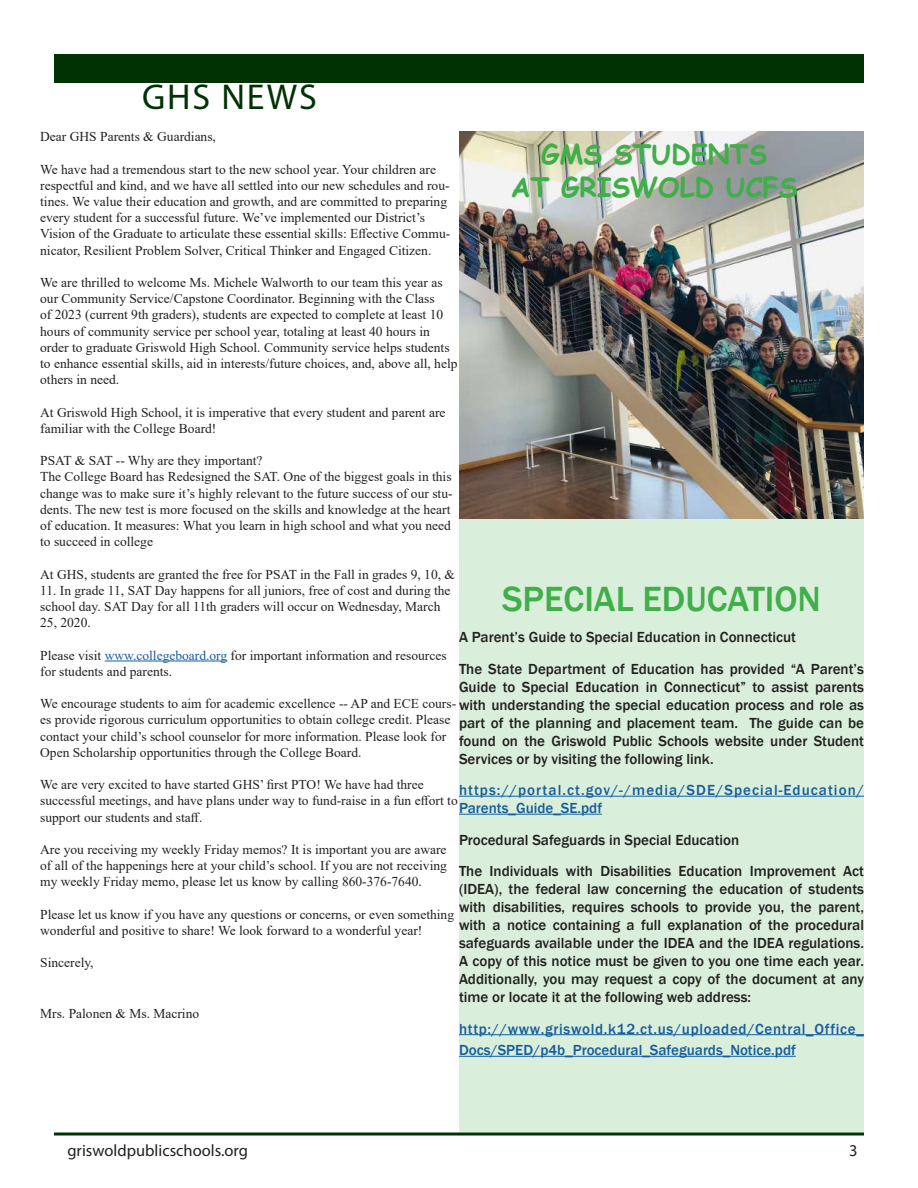
<style>
.page{position:relative;width:918px;height:1188px;background:#fff}
.page>*{position:absolute;margin:0;border:0;box-sizing:border-box;transform-origin:0 0}
.t1{font:500 36px "Franklin Gothic";color:#40ae49}
.t2{font:36px "Myriad Pro";letter-spacing:.05em;color:#003203}
.t3{font:700 27px/32.4px "Comic Sans MS";color:#40ae49;text-align:center}
.t4{font:16.5px "Myriad Pro";color:#231f20}
.t5{font:500 15px/18px "Franklin Gothic";color:#231f20}
.t6{font:500 15px/21.6px "Franklin Gothic";letter-spacing:.045em;color:#175d9e}
.t7{font:500 15px/18px "Franklin Gothic";letter-spacing:.07em;color:#175d9e}
.t8{font:13.5px/16.2px "Times New Roman";color:#231f20}
.s1{color:#175d9e}
</style>
<div class="page">
<svg style="left:54px;top:1132px;width:810px;height:4px;background:#3d6540"></svg>
<div style="left:54px;top:54px;width:810px;height:28px;background:#003203"></div>
<div style="left:459px;top:510px;width:405px;height:622px;background:#d9efdb"></div>
<hr style="left:105px;top:661px;width:122px;height:1px;background:#175d9e">
<hr style="left:459px;top:796px;width:405px;height:1px;background:#175d9e">
<hr style="left:459px;top:814px;width:143px;height:1px;background:#175d9e">
<hr style="left:459px;top:1034px;width:405px;height:1px;background:#175d9e">
<hr style="left:459px;top:1056px;width:337px;height:1px;background:#175d9e">
<img style="left:459px;top:132px;width:405px;height:386px">
<h1 class="t2" style="left:142px;top:75px;width:176px">GHS NEWS</h1>
<p class="t8" style="left:40px;top:128px;width:177px">Dear GHS Parents &amp; Guardians,</p>
<p class="t8" style="left:40px;top:160px;width:411px">We have had a tremendous start to the new school year. Your children are respectful and kind, and we have all settled into our new schedules and rou&shy;tines. We value their education and growth, and are committed to preparing every student for a successful future. We’ve implemented our District’s Vision of the Graduate to articulate these essential skills: Effective Commu&shy;nicator, Resilient Problem Solver, Critical Thinker and Engaged Citizen.</p>
<p class="t8" style="left:40px;top:274px;width:419px">We are thrilled to welcome Ms. Michele Walworth to our team this year as our Community Service/Capstone Coordinator. Beginning with the Class<br>of 2023 (current 9th graders), students are expected to complete at least 10 hours of community service per school year, totaling at least 40 hours in order to graduate Griswold High School. Community service helps students to enhance essential skills, aid in interests/future choices, and, above all, help others in need.</p>
<p class="t8" style="left:40px;top:403px;width:407px">At Griswold High School, it is imperative that every student and parent are familiar with the College Board!</p>
<p class="t8" style="left:40px;top:452px;width:414px">PSAT &amp; SAT -- Why are they important?<br>The College Board has Redesigned the SAT. One of the biggest goals in this change was to make sure it’s highly relevant to the future success of our stu&shy;dents. The new test is more focused on the skills and knowledge at the heart of education. It measures: What you learn in high school and what you need to succeed in college</p>
<p class="t8" style="left:40px;top:565px;width:416px">At GHS, students are granted the free for PSAT in the Fall in grades 9, 10, &amp;</p>
<p class="t8" style="left:40px;top:582px;width:412px">11. In grade 11, SAT Day happens for all juniors, free of cost and during the school day. SAT Day for all 11th graders will occur on Wednesday, March<br>25, 2020.</p>
<p class="t8" style="left:40px;top:646px;width:408px">Please visit <span class="s1">www.collegeboard.org</span> for important information and resources for students and parents.</p>
<p class="t8" style="left:40px;top:695px;width:417px">We encourage students to aim for academic excellence -- AP and ECE cours&shy;es provide rigorous curriculum opportunities to obtain college credit. Please contact your child’s school counselor for more information. Please look for Open Scholarship opportunities through the College Board.</p>
<p class="t8" style="left:40px;top:776px;width:419px">We are very excited to have started GHS’ first PTO! We have had three successful meetings, and have plans under way to fund-raise in a fun effort to support our students and staff.</p>
<p class="t8" style="left:40px;top:841px;width:408px;text-align:justify">Are you receiving my weekly Friday memos? It is important you are aware of all of the happenings here at your child’s school. If you are not receiving my weekly Friday memo, please let us know by calling 860-376-7640.</p>
<p class="t8" style="left:40px;top:906px;width:415px">Please let us know if you have any questions or concerns, or even something wonderful and positive to share! We look forward to a wonderful year!</p>
<p class="t8" style="left:40px;top:954px;width:55px">Sincerely,</p>
<p class="t8" style="left:40px;top:1005px;width:160px">Mrs. Palonen &amp; Ms. Macrino</p>
<h2 class="t3" style="left:511px;top:137px;width:288px">GMS STUDENTS<br>AT GRISWOLD UCFS</h2>
<h1 class="t1" style="left:502px;top:576px;width:320px">SPECIAL EDUCATION</h1>
<p class="t5" style="left:459px;top:621px;width:407px;line-height:31.5px">A Parent’s Guide to Special Education in Connecticut<br>The State Department of Education has provided “A Parent’s</p>
<p class="t5" style="left:459px;top:678px;width:407px;text-align:justify">Guide to Special Education in Connecticut” to assist parents with understanding the special education process and role as part of the planning and placement team. The guide can be found on the Griswold Public Schools website under Student Services or by visiting the following link.</p>
<p class="t7" style="left:459px;top:781px;width:407px">https://portal.ct.gov/-/media/SDE/Special-Education/<br>Parents_Guide_SE.pdf</p>
<p class="t5" style="left:459px;top:824px;width:406px;line-height:31.5px">Procedural Safeguards in Special Education<br>The Individuals with Disabilities Education Improvement Act</p>
<p class="t5" style="left:459px;top:880px;width:407px;text-align:justify">(IDEA), the federal law concerning the education of students with disabilities, requires schools to provide you, the parent, with a notice containing a full explanation of the procedural safeguards available under the IDEA and the IDEA regulations.<br>A copy of this notice must be given to you one time each year.<br>Additionally, you may request a copy of the document at any time or locate it at the following web address:</p>
<p class="t6" style="left:459px;top:1018px;width:407px">http://www.griswold.k12.ct.us/uploaded/Central_Office_<br>Docs/SPED/p4b_Procedural_Safeguards_Notice.pdf</p>
<p class="t4" style="left:68px;top:1140px;width:182px">griswoldpublicschools.org</p>
<p class="t4" style="left:849px;top:1140px;width:10px">3</p>
</div>
